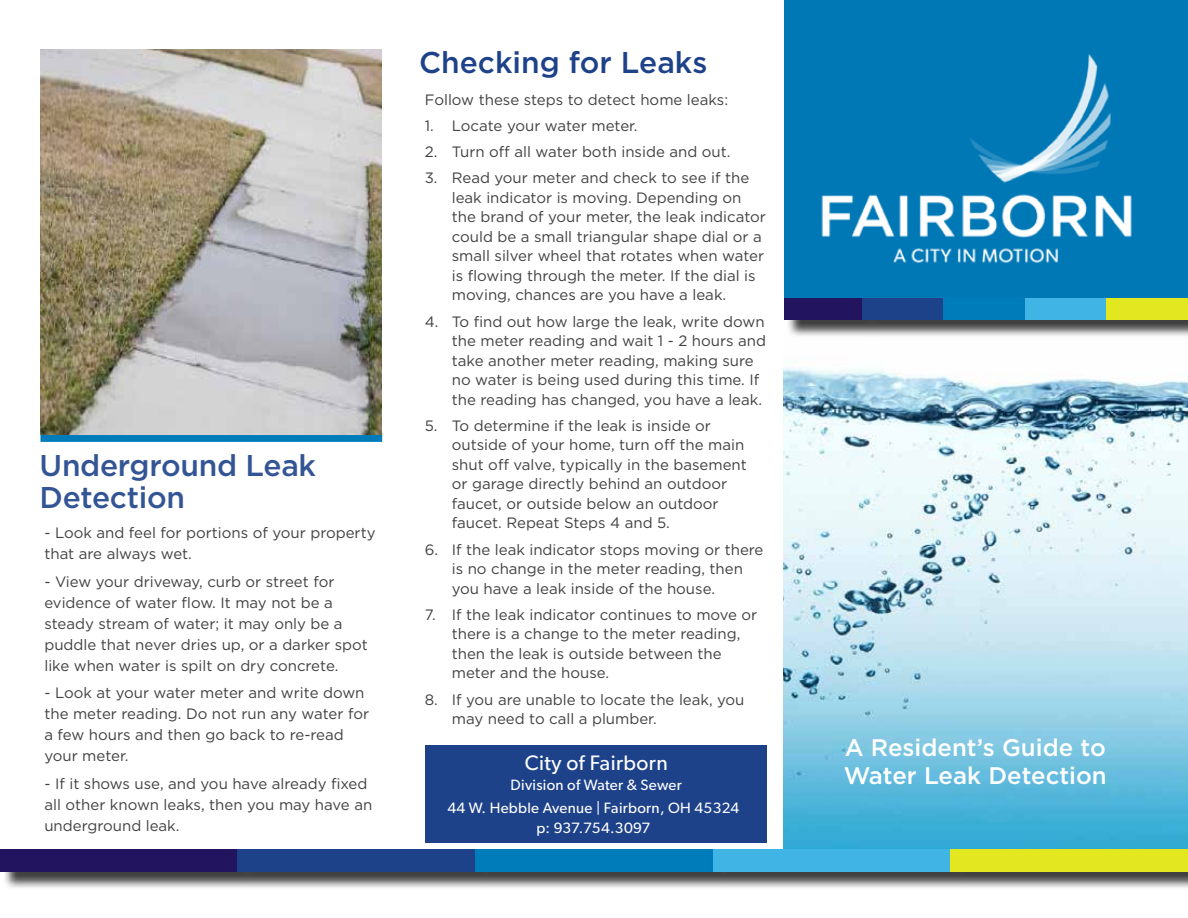
<style>
.page{position:relative;width:1188px;height:918px;background:#fff}
.page>*{position:absolute;margin:0;border:0;box-sizing:border-box;transform-origin:0 0}
.t1{font:500 30px/31.5px "Gotham";letter-spacing:-.01em;color:#345595}
.t2{font:500 30px "Gotham";color:#1e428a}
.t3{font:500 24px/28.8px "Gotham";color:#fff}
.t4{font:21px "Gibson";letter-spacing:.02em;color:#fff}
.t5{font:15px/19.5px "Gotham";color:#414042}
.t6{font:15px/19.5px "Gibson";letter-spacing:.02em;color:#fff;text-align:center}
</style>
<div class="page">
<img style="left:784px;top:367px;width:404px;height:483px">
<div style="left:784px;top:1px;width:404px;height:311px;background:#0078b6"></div>
<img style="left:821px;top:54px;width:311px;height:209px">
<div style="left:3px;top:852px;width:1185px;height:38px;background:#000;opacity:.75"></div>
<div style="left:0;top:850px;width:238px;height:22px;background:#23145f"></div>
<div style="left:238px;top:850px;width:237px;height:22px;background:#1e428a"></div>
<div style="left:475px;top:850px;width:238px;height:22px;background:#007cba"></div>
<div style="left:713px;top:850px;width:237px;height:22px;background:#40b4e5"></div>
<div style="left:950px;top:850px;width:238px;height:22px;background:#e2e71f"></div>
<div style="left:786px;top:300px;width:402px;height:38px;background:#000;opacity:.75"></div>
<div style="left:784px;top:298px;width:78px;height:22px;background:#23145f"></div>
<div style="left:862px;top:298px;width:82px;height:22px;background:#1e428a"></div>
<div style="left:944px;top:298px;width:81px;height:22px;background:#007cba"></div>
<div style="left:1025px;top:298px;width:82px;height:22px;background:#40b4e5"></div>
<div style="left:1107px;top:298px;width:81px;height:22px;background:#e2e71f"></div>
<div style="left:40px;top:433px;width:342px;height:9px;background:#007cba"></div>
<img style="left:40px;top:50px;width:342px;height:385px">
<div style="left:425px;top:746px;width:341px;height:97px;background:#1e428a"></div>
<h1 class="t1" style="left:40px;top:449px;width:278px">Underground Leak<br>Detection</h1>
<p class="t5" style="left:44px;top:522px;width:333px;line-height:21px">- Look and feel for portions of your property that are always wet.</p>
<p class="t5" style="left:44px;top:571px;width:325px;line-height:21px">- View your driveway, curb or street for evidence of water flow. It may not be a steady stream of water; it may only be a puddle that never dries up, or a darker spot like when water is spilt on dry concrete.</p>
<p class="t5" style="left:44px;top:682px;width:326px;line-height:21px">- Look at your water meter and write down the meter reading. Do not run any water for a few hours and then go back to re-read your meter.</p>
<p class="t5" style="left:44px;top:773px;width:329px;line-height:21px">- If it shows use, and you have already fixed all other known leaks, then you may have an underground leak.</p>
<h1 class="t2" style="left:419px;top:43px;width:290px">Checking for Leaks</h1>
<p class="t5" style="left:425px;top:89px;width:305px">Follow these steps to detect home leaks:</p>
<p class="t5" style="left:425px;top:116px;width:214px">1. Locate your water meter.</p>
<p class="t5" style="left:425px;top:142px;width:307px">2. Turn off all water both inside and out.</p>
<p class="t5" style="left:452px;top:168px;width:316px;text-indent:-27px">3. Read your meter and check to see if the leak indicator is moving. Depending on the brand of your meter, the leak indicator could be a small triangular shape dial or a small silver wheel that rotates when water is flowing through the meter. If the dial is moving, chances are you have a leak.</p>
<p class="t5" style="left:452px;top:311px;width:316px;text-indent:-27px">4. To find out how large the leak, write down the meter reading and wait 1 - 2 hours and take another meter reading, making sure no water is being used during this time. If the reading has changed, you have a leak.</p>
<p class="t5" style="left:452px;top:416px;width:297px;text-indent:-27px">5. To determine if the leak is inside or outside of your home, turn off the main shut off valve, typically in the basement or garage directly behind an outdoor faucet, or outside below an outdoor faucet. Repeat Steps 4 and 5.</p>
<p class="t5" style="left:452px;top:539px;width:313px;text-indent:-27px">6. If the leak indicator stops moving or there is no change in the meter reading, then you have a leak inside of the house.</p>
<p class="t5" style="left:452px;top:605px;width:307px;text-indent:-27px">7. If the leak indicator continues to move or there is a change to the meter reading, then the leak is outside between the meter and the house.</p>
<p class="t5" style="left:452px;top:689px;width:294px;text-indent:-27px">8. If you are unable to locate the leak, you may need to call a plumber.</p>
<h3 class="t4" style="left:525px;top:750px;width:145px">City of Fairborn</h3>
<p class="t6" style="left:511px;top:775px;width:173px">Division of Water &amp; Sewer</p>
<p class="t6" style="left:447px;top:798px;width:293px">44 W. Hebble Avenue | Fairborn, OH 45324 p: 937.754.3097</p>
<h2 class="t3" style="left:844px;top:732px;width:264px">A Resident’s Guide to<br>Water Leak Detection</h2>
</div>
